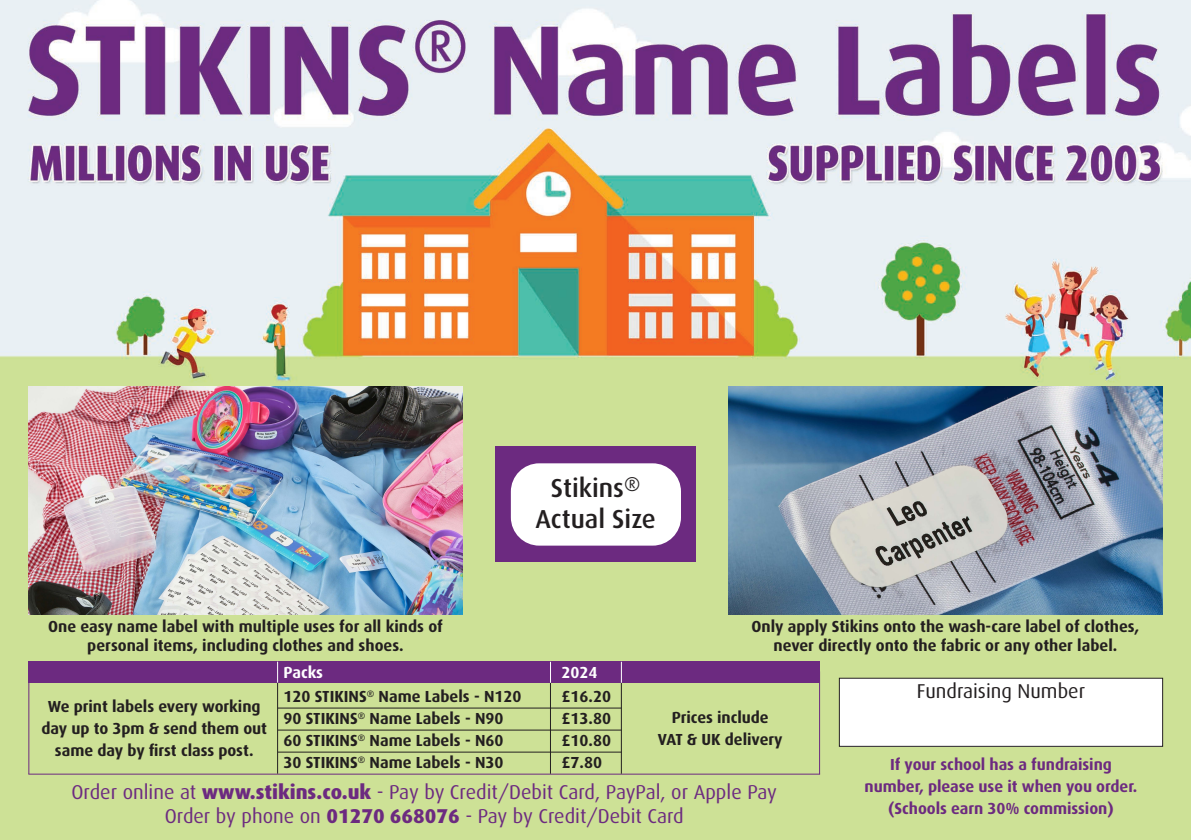
<style>
.page{position:relative;width:1191px;height:840px;background:#fff}
.page>*{position:absolute;margin:0;border:0;box-sizing:border-box;transform-origin:0 0}
.t1{font:500 26px/31.2px "Dax";color:#231f20;text-align:center}
.t2{font:20px/24px "Dax";color:#6c2a80;text-align:center}
.t3{font:20px "Dax";color:#231f20}
.t4{font:700 16px/22px "Dax";color:#231f20;text-align:center}
.t5{font:700 16px/22px "Dax";letter-spacing:-.005em;color:#6c2a80;text-align:center}
.t6{font:700 16px "Dax";color:#fff}
.s1{font-weight:800}
</style>
<div class="page">
<img style="left:0;top:0;width:1191px;height:839px">
<img style="left:28px;top:386px;width:435px;height:227px">
<img style="left:728px;top:386px;width:434px;height:227px">
<div style="left:495px;top:446px;width:200px;height:115px;background:#6c2a80"></div>
<div style="left:511px;top:463px;width:170px;height:82px;background:#fff;border-radius:28px"></div>
<div style="left:28px;top:660px;width:792px;height:22px;background:#6c2a80"></div>
<hr style="left:278px;top:707px;width:343px;height:1px;background:#231f20">
<hr style="left:278px;top:729px;width:343px;height:1px;background:#231f20">
<hr style="left:278px;top:751px;width:343px;height:1px;background:#231f20">
<hr style="left:28px;top:773px;width:792px;height:1px;background:#6c2a80">
<hr style="left:28px;top:671px;width:1px;height:102px;background:#6c2a80">
<hr style="left:819px;top:671px;width:1px;height:102px;background:#6c2a80">
<hr style="left:621px;top:682px;width:1px;height:91px;background:#231f20">
<hr style="left:550px;top:682px;width:1px;height:91px;background:#231f20">
<hr style="left:277px;top:682px;width:1px;height:91px;background:#231f20">
<svg style="left:277px;top:661px;width:1px;height:21px"></svg>
<svg style="left:621px;top:661px;width:1px;height:21px"></svg>
<svg style="left:550px;top:661px;width:1px;height:21px"></svg>
<div style="left:839px;top:677px;width:323px;height:69px;background:#fff"></div>
<div style="left:839px;top:677px;width:324px;height:69px;border:1px solid #231f20"></div>
<h1 class="t1" style="left:535px;top:472px;width:122px">Stikins<sup>®<br></sup>Actual Size</h1>
<p class="t4" style="left:48px;top:616px;width:396px;line-height:19.2px">One easy name label with multiple uses for all kinds of personal items, including clothes and shoes.</p>
<p class="t4" style="left:751px;top:616px;width:389px;line-height:19.2px">Only apply Stikins onto the wash-care label of clothes, never directly onto the fabric or any other label.</p>
<p class="t6" style="left:283px;top:663px;width:41px">Packs</p>
<p class="t6" style="left:561px;top:663px;width:38px">2024</p>
<p class="t4" style="left:283px;top:685px;width:239px">120 STIKINS<sup>®</sup> Name Labels - N120</p>
<p class="t4" style="left:561px;top:685px;width:51px">£16.20</p>
<p class="t4" style="left:283px;top:707px;width:221px">90 STIKINS<sup>®</sup> Name Labels - N90</p>
<p class="t4" style="left:561px;top:707px;width:51px">£13.80</p>
<p class="t4" style="left:283px;top:729px;width:221px">60 STIKINS<sup>®</sup> Name Labels - N60</p>
<p class="t4" style="left:561px;top:729px;width:51px">£10.80</p>
<p class="t4" style="left:283px;top:751px;width:221px">30 STIKINS<sup>®</sup> Name Labels - N30</p>
<p class="t4" style="left:561px;top:751px;width:42px">£7.80</p>
<p class="t4" style="left:41px;top:695px;width:227px">We print labels every working day up to 3pm &amp; send them out same day by first class post.</p>
<p class="t4" style="left:658px;top:706px;width:126px">Prices include<br>VAT &amp; UK delivery</p>
<p class="t2" style="left:71px;top:780px;width:707px">Order online at <span class="s1">www.stikins.co.uk</span> - Pay by Credit/Debit Card, PayPal, or Apple Pay<br>Order by phone on <span class="s1">01270 668076</span> - Pay by Credit/Debit Card</p>
<p class="t3" style="left:917px;top:679px;width:170px">Fundraising Number</p>
<p class="t5" style="left:864px;top:753px;width:274px">If your school has a fundraising number, please use it when you order. (Schools earn 30% commission)</p>
</div>
